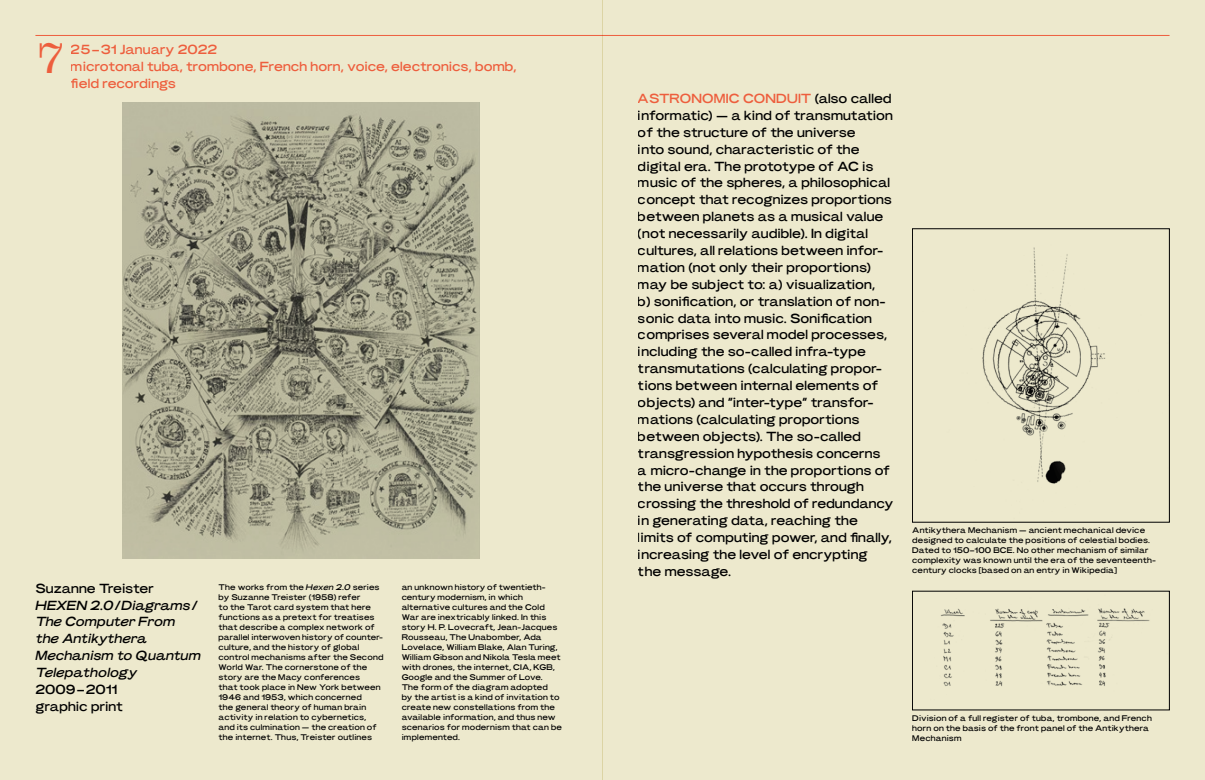
<style>
.page{position:relative;width:1205px;height:780px;background:#fff}
.page>*{position:absolute;margin:0;border:0;box-sizing:border-box;transform-origin:0 0}
.t1{font:45px "Droulers";color:#ff674c}
.t2{font:13.12px/16.9px "Marres";letter-spacing:-.005em;color:#000}
.t3{font:13.12px/16.9px "Marres";letter-spacing:-.005em;color:#ff674c}
.t4{font:italic 13.12px/16.9px "Marres";letter-spacing:-.01em;color:#000}
.t5{font:8.12px/10px "Marres";letter-spacing:.015em;color:#000}
.s1{font-style:italic}
.s2{color:#ff674c}
</style>
<div class="page">
<svg style="left:0;top:0;width:602px;height:780px;background:#d2cfb5"></svg>
<div style="left:602px;top:0;width:603px;height:780px;background:#ede9cd"></div>
<h1 class="t1" style="left:35px;top:31px;width:31px">7</h1>
<h2 class="t3" style="left:71px;top:42px;width:447px">25–31 January 2022<br>microtonal tuba, trombone, French horn, voice, electronics, bomb, field recordings</h2>
<h2 class="t2" style="left:35px;top:580px;width:120px">Suzanne Treister</h2>
<h2 class="t4" style="left:35px;top:597px;width:167px">HEXEN 2.0/Diagrams/<br>The Computer From the Antikythera<br>Mechanism to Quantum<br>Telepathology</h2>
<h2 class="t2" style="left:35px;top:681px;width:89px">2009–2011 graphic print</h2>
<p class="t5" style="left:219px;top:582px;width:166px">The works from the <span class="s1">Hexen 2.0</span> series by Suzanne Treister (1958) refer<br>to the Tarot card system that here functions as a pretext for treatises that describe a complex network of parallel interwoven history of counter&shy;culture, and the history of global control mechanisms after the Second World War. The cornerstone of the story are the Macy conferences<br>that took place in New York between 1946 and 1953, which concerned<br>the general theory of human brain activity in relation to cybernetics, and its culmination — the creation of the internet. Thus, Treister outlines</p>
<p class="t5" style="left:402px;top:582px;width:162px">an unknown history of twentieth&shy;century modernism, in which alternative cultures and the Cold War are inextricably linked. In this story H. P. Lovecraft, Jean-Jacques Rousseau, The Unabomber, Ada Lovelace, William Blake, Alan Turing, William Gibson and Nikola Tesla meet with drones, the internet, CIA, KGB, Google and the Summer of Love.<br>The form of the diagram adopted<br>by the artist is a kind of invitation to create new constellations from the available information, and thus new scenarios for modernism that can be implemented.</p>
<p class="t2" style="left:638px;top:90px;width:257px"><span class="s2">ASTRONOMIC CONDUIT</span> (also called informatic) — a kind of transmutation of the structure of the universe<br>into sound, characteristic of the digital era. The prototype of AC is music of the spheres, a philosophical concept that recognizes proportions between planets as a musical value (not necessarily audible). In digital cultures, all relations between infor&shy;mation (not only their proportions) may be subject to: a) visualization,<br>b) sonification, or translation of non&shy;sonic data into music. Sonification comprises several model processes, including the so-called infra-type transmutations (calculating propor&shy;tions between internal elements of objects) and “inter-type” transfor&shy;mations (calculating proportions between objects). The so-called transgression hypothesis concerns<br>a micro-change in the proportions of the universe that occurs through crossing the threshold of redundancy in generating data, reaching the limits of computing power, and finally, increasing the level of encrypting the message.</p>
<p class="t5" style="left:912px;top:525px;width:245px">Antikythera Mechanism — ancient mechanical device designed to calculate the positions of celestial bodies.<br>Dated to 150–100 BCE. No other mechanism of similar complexity was known until the era of the seventeenth&shy;century clocks [based on an entry in Wikipedia]</p>
<p class="t5" style="left:912px;top:713px;width:241px">Division of a full register of tuba, trombone, and French horn on the basis of the front panel of the Antikythera<br>Mechanism</p>
</div>
